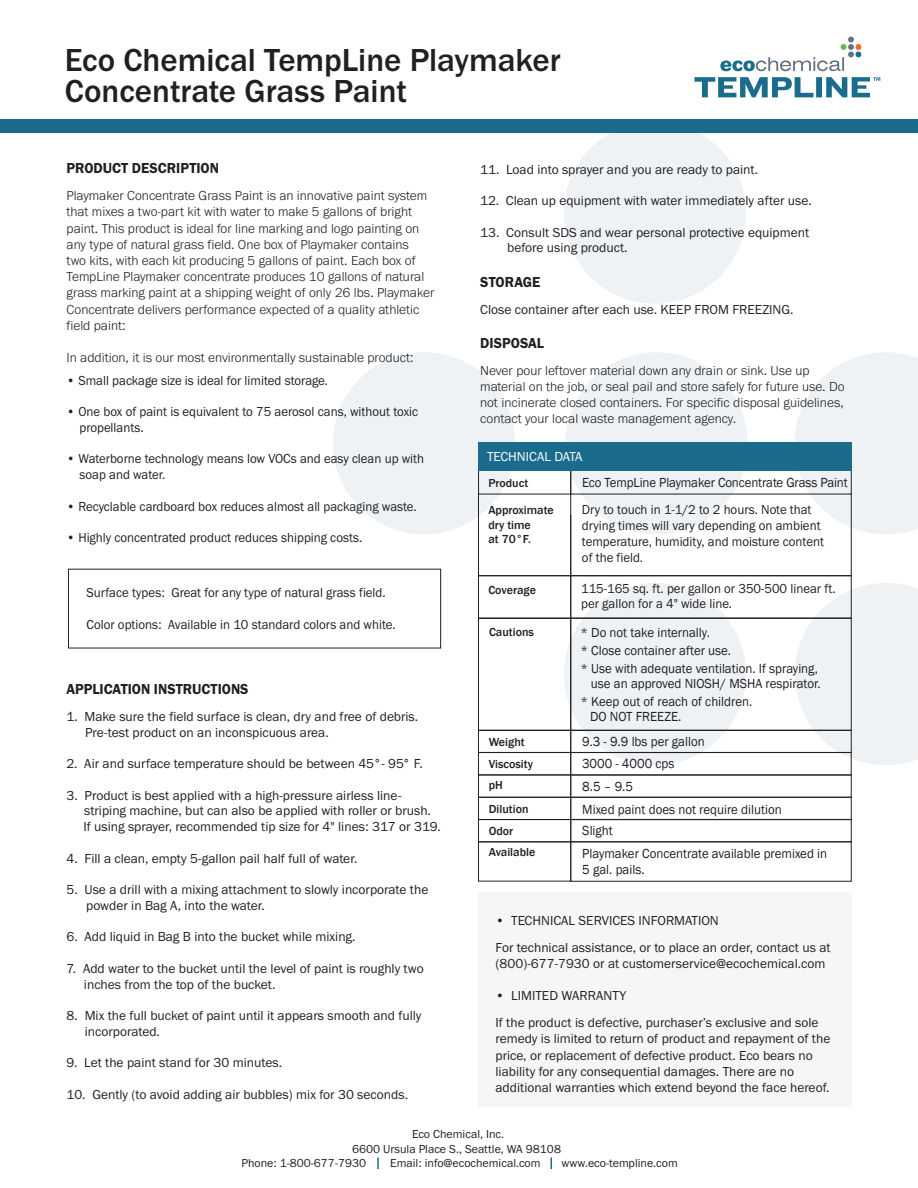
<style>
.page{position:relative;width:918px;height:1188px;background:#fff}
.page>*{position:absolute;margin:0;border:0;box-sizing:border-box;transform-origin:0 0}
.t1{font:500 33px/31.5px "Franklin Gothic URW";color:#231f20}
.t2{font:15px "Franklin Gothic URW Dem";color:#231f20;scale:.96 1}
.t3{font:13.5px/15.8px "Franklin Gothic URW Boo";color:#231f20}
.t4{font:300 13.5px/16.2px "Franklin Gothic URW";color:#231f20}
.t5{font:13.5px/16.2px "Franklin Gothic URW Boo";color:#231f20;scale:.96 1}
.t6{font:13.5px/18px "Franklin Gothic";color:#231f20;scale:.96 1}
.t7{font:13.5px "Franklin Gothic URW Boo";color:#fff}
.t8{font:12px "Franklin Gothic URW Boo";color:#231f20}
.t9{font:500 12px/14.4px "Franklin Gothic";color:#231f20}
.t10{font:500 12px "Franklin Gothic URW";color:#231f20}
</style>
<div class="page">
<div style="left:333px;top:352px;width:182px;height:182px;background:#eef2f5;border-radius:50%"></div>
<svg style="left:795px;top:583px;width:123px;height:182px"></svg>
<div style="left:564px;top:583px;width:182px;height:182px;background:#eef2f5;border-radius:50%"></div>
<div style="left:564px;top:122px;width:182px;height:182px;background:#eef2f5;border-radius:50%"></div>
<div style="left:478px;top:892px;width:374px;height:215px;background:#f5f7f7"></div>
<div style="left:0;top:120px;width:918px;height:13px;background:#1b6c8c"></div>
<div style="left:478px;top:575px;width:93px;height:43px;border:1px solid #231f20"></div>
<div style="left:570px;top:618px;width:282px;height:113px;border:1px solid #231f20"></div>
<div style="left:478px;top:442px;width:374px;height:29px;background:#1b6c8c"></div>
<div style="left:478px;top:494px;width:93px;height:82px;border:1px solid #231f20"></div>
<svg style="left:570px;top:352px;width:348px;height:225px"></svg>
<div style="left:478px;top:752px;width:93px;height:23px;border:1px solid #231f20"></div>
<div style="left:478px;top:730px;width:93px;height:23px;border:1px solid #231f20"></div>
<svg style="left:377px;top:1158px;width:2px;height:11px"></svg>
<svg style="left:550px;top:1158px;width:2px;height:11px"></svg>
<div style="left:478px;top:618px;width:93px;height:113px;border:1px solid #231f20"></div>
<div style="left:570px;top:730px;width:282px;height:23px;border:1px solid #231f20"></div>
<div style="left:570px;top:774px;width:282px;height:24px;border:1px solid #231f20"></div>
<div style="left:478px;top:797px;width:93px;height:23px;border:1px solid #231f20"></div>
<div style="left:570px;top:797px;width:282px;height:23px;border:1px solid #231f20"></div>
<div style="left:478px;top:819px;width:93px;height:23px;border:1px solid #231f20"></div>
<div style="left:570px;top:819px;width:282px;height:23px;border:1px solid #231f20"></div>
<div style="left:478px;top:841px;width:93px;height:41px;border:1px solid #231f20"></div>
<div style="left:570px;top:841px;width:282px;height:41px;border:1px solid #231f20"></div>
<svg style="left:720px;top:37px;width:141px;height:34px"></svg>
<svg style="left:694px;top:77px;width:186px;height:20px"></svg>
<h1 class="t1" style="left:65px;top:43px;width:498px">Eco Chemical TempLine Playmaker<br>Concentrate Grass Paint</h1>
<p class="t2" style="left:67px;top:159px;width:160px">PRODUCT DESCRIPTION</p>
<p class="t4" style="left:67px;top:187px;width:369px">Playmaker Concentrate Grass Paint is an innovative paint system that mixes a two-part kit with water to make 5 gallons of bright paint. This product is ideal for line marking and logo painting on any type of natural grass field. One box of Playmaker contains<br>two kits, with each kit producing 5 gallons of paint. Each box of TempLine Playmaker concentrate produces 10 gallons of natural grass marking paint at a shipping weight of only 26 lbs. Playmaker Concentrate delivers performance expected of a quality athletic field paint:</p>
<p class="t4" style="left:67px;top:349px;width:348px">In addition, it is our most environmentally sustainable product:</p>
<p class="t5" style="left:67px;top:372px;width:274px">• Small package size is ideal for limited storage.</p>
<p class="t5" style="left:79px;top:404px;width:354px;line-height:15.8px;text-indent:-13px">• One box of paint is equivalent to 75 aerosol cans, without toxic propellants.</p>
<p class="t5" style="left:79px;top:451px;width:360px;line-height:15.8px;text-indent:-13px">• Waterborne technology means low VOCs and easy clean up with soap and water.</p>
<p class="t5" style="left:67px;top:498px;width:366px">• Recyclable cardboard box reduces almost all packaging waste.</p>
<p class="t5" style="left:67px;top:529px;width:310px">• Highly concentrated product reduces shipping costs.</p>
<p class="t3" style="left:480px;top:161px;width:279px">11. Load into sprayer and you are ready to paint.</p>
<p class="t3" style="left:480px;top:192px;width:333px">12. Clean up equipment with water immediately after use.</p>
<p class="t3" style="left:507px;top:224px;width:303px;text-indent:-27px">13. Consult SDS and wear personal protective equipment before using product.</p>
<p class="t2" style="left:480px;top:272px;width:64px">STORAGE</p>
<p class="t3" style="left:480px;top:301px;width:315px">Close container after each use. KEEP FROM FREEZING.</p>
<p class="t2" style="left:480px;top:334px;width:68px">DISPOSAL</p>
<p class="t4" style="left:480px;top:362px;width:366px">Never pour leftover material down any drain or sink. Use up material on the job, or seal pail and store safely for future use. Do not incinerate closed containers. For specific disposal guidelines, contact your local waste management agency.</p>
<p class="t7" style="left:487px;top:448px;width:97px">TECHNICAL DATA</p>
<p class="t6" style="left:582px;top:474px;width:278px">Eco TempLine Playmaker Concentrate Grass Paint</p>
<p class="t10" style="left:488px;top:476px;width:41px">Product</p>
<p class="t9" style="left:488px;top:503px;width:67px">Approximate dry time<br>at 70°F.</p>
<p class="t5" style="left:582px;top:501px;width:254px">Dry to touch in 1-1/2 to 2 hours. Note that drying times will vary depending on ambient temperature, humidity, and moisture content of the field.</p>
<p class="t5" style="left:581px;top:581px;width:267px;line-height:15px">115-165 sq. ft. per gallon or 350-500 linear ft. per gallon for a 4" wide line.</p>
<p class="t9" style="left:488px;top:583px;width:49px">Coverage</p>
<p class="t9" style="left:489px;top:625px;width:47px">Cautions</p>
<p class="t5" style="left:87px;top:584px;width:313px">Surface types: Great for any type of natural grass field.</p>
<p class="t5" style="left:87px;top:616px;width:324px">Color options: Available in 10 standard colors and white.</p>
<p class="t6" style="left:580px;top:624px;width:249px">* Do not take internally.<br>* Close container after use.<br>* Use with adequate ventilation. If spraying,</p>
<p class="t6" style="left:580px;top:675px;width:252px;text-indent:10px">use an approved NIOSH/ MSHA respirator. * Keep out of reach of children.</p>
<p class="t6" style="left:590px;top:708px;width:97px">DO NOT FREEZE.</p>
<p class="t2" style="left:67px;top:679px;width:191px">APPLICATION INSTRUCTIONS</p>
<p class="t3" style="left:85px;top:708px;width:335px;line-height:16.2px;text-indent:-18px">1. Make sure the field surface is clean, dry and free of debris.<br>Pre-test product on an inconspicuous area.</p>
<p class="t3" style="left:67px;top:756px;width:358px">2. Air and surface temperature should be between 45°- 95° F.</p>
<p class="t3" style="left:83px;top:787px;width:359px;text-indent:-17px">3. Product is best applied with a high-pressure airless line&shy;striping machine, but can also be applied with roller or brush.<br>If using sprayer, recommended tip size for 4" lines: 317 or 319.</p>
<p class="t3" style="left:67px;top:850px;width:292px">4. Fill a clean, empty 5-gallon pail half full of water.</p>
<p class="t3" style="left:86px;top:882px;width:344px;text-indent:-20px">5. Use a drill with a mixing attachment to slowly incorporate the powder in Bag A, into the water.</p>
<p class="t3" style="left:67px;top:929px;width:291px">6. Add liquid in Bag B into the bucket while mixing.</p>
<p class="t3" style="left:84px;top:960px;width:341px;text-indent:-17px">7. Add water to the bucket until the level of paint is roughly two inches from the top of the bucket.</p>
<p class="t3" style="left:85px;top:1008px;width:338px;text-indent:-18px">8. Mix the full bucket of paint until it appears smooth and fully incorporated.</p>
<p class="t3" style="left:67px;top:1055px;width:217px">9. Let the paint stand for 30 minutes.</p>
<p class="t3" style="left:67px;top:1086px;width:343px">10. Gently (to avoid adding air bubbles) mix for 30 seconds.</p>
<p class="t6" style="left:582px;top:733px;width:129px">9.3 - 9.9 lbs per gallon</p>
<p class="t9" style="left:489px;top:734px;width:38px">Weight</p>
<p class="t6" style="left:582px;top:755px;width:98px">3000 - 4000 cps</p>
<p class="t9" style="left:489px;top:757px;width:46px">Viscosity</p>
<p class="t9" style="left:489px;top:778px;width:16px">pH</p>
<p class="t6" style="left:582px;top:778px;width:54px">8.5 – 9.5</p>
<p class="t6" style="left:582px;top:820px;width:257px;line-height:22.2px">Slight<br>Playmaker Concentrate available premixed in</p>
<p class="t6" style="left:582px;top:861px;width:66px">5 gal. pails.</p>
<p class="t9" style="left:489px;top:798px;width:48px;line-height:21.8px">Dilution<br>Odor<br>Available</p>
<p class="t6" style="left:582px;top:800px;width:209px">Mixed paint does not require dilution</p>
<p class="t3" style="left:495px;top:906px;width:337px;line-height:27px">• TECHNICAL SERVICES INFORMATION<br>For technical assistance, or to place an order, contact us at</p>
<p class="t3" style="left:495px;top:955px;width:331px">(800)-677-7930 or at customerservice@ecochemical.com</p>
<p class="t3" style="left:495px;top:982px;width:325px;line-height:27px">• LIMITED WARRANTY<br>If the product is defective, purchaser’s exclusive and sole</p>
<p class="t3" style="left:495px;top:1031px;width:336px;line-height:16.2px">remedy is limited to return of product and repayment of the price, or replacement of defective product. Eco bears no liability for any consequential damages. There are no additional warranties which extend beyond the face hereof.</p>
<p class="t8" style="left:412px;top:1127px;width:94px">Eco Chemical, Inc.</p>
<p class="t8" style="left:352px;top:1141px;width:210px">6600 Ursula Place S., Seattle, WA 98108</p>
<p class="t8" style="left:241px;top:1156px;width:126px">Phone: 1-800-677-7930</p>
<p class="t8" style="left:390px;top:1156px;width:152px">Email: info@ecochemical.com</p>
<p class="t8" style="left:562px;top:1156px;width:118px">www.eco-templine.com</p>
</div>
